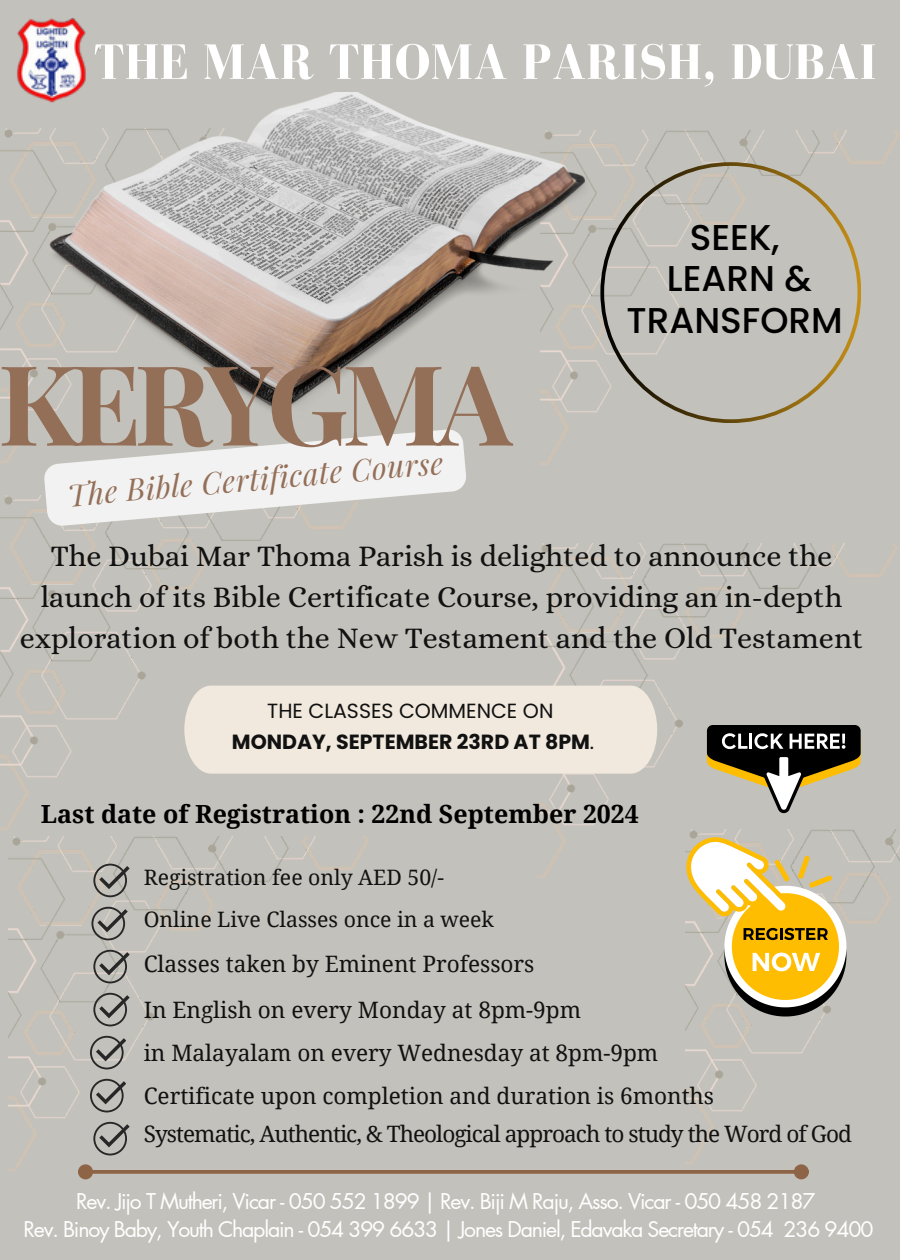
<style>
.page{position:relative;width:900px;height:1260px;background:#c2c1bb}
.page>*{position:absolute;margin:0;border:0;box-sizing:border-box;transform-origin:0 0}
.t1{font:700 111.25px "Playfair Display";letter-spacing:-.06em;color:#946f58}
.t2{font:700 51.25px "Bodoni FLF";color:#fff}
.t3{font:500 35.75px/41.5px "Poppins";color:#000;text-align:center}
.t4{font:italic 30.25px "Playfair Display";color:#946f58}
.t5{font:30px/41.2px "Alice";color:#111;text-align:center}
.t6{font:700 25px "Noto Serif";color:#000}
.t7{font:22.5px "Noto Serif";color:#111}
.t8{font:22.5px "Noto Serif";letter-spacing:-.04em;color:#111}
.t9{font:21.25px "Futura LT Pro";letter-spacing:-.055em;color:#fff}
.t10{font:21.25px "Noto Serif";color:#111}
.t11{font:700 20.5px "Poppins";color:#111}
.t12{font:20.5px "Poppins";color:#111}
.s1{font-weight:400}
</style>
<div class="page">
<img style="left:540px;top:130px;width:359px;height:334px">
<img style="left:537px;top:544px;width:360px;height:334px">
<img style="left:0;top:128px;width:34px;height:334px">
<img style="left:34px;top:93px;width:559px;height:324px">
<img style="left:8px;top:837px;width:360px;height:333px">
<svg style="left:93px;top:1170px;width:701px;height:4px;background:#90694c"></svg>
<div style="left:80px;top:1166px;width:11px;height:12px;background:#8e6446;border-radius:50%"></div>
<div style="left:78px;top:1164px;width:15px;height:15px;border:4px solid #8e6446;border-radius:50%"></div>
<div style="left:796px;top:1166px;width:11px;height:12px;background:#8e6446;border-radius:50%"></div>
<div style="left:794px;top:1164px;width:15px;height:15px;border:4px solid #8e6446;border-radius:50%"></div>
<svg style="left:91px;top:907px;width:36px;height:33px"></svg>
<img style="left:17px;top:18px;width:83px;height:96px">
<svg style="left:600px;top:162px;width:261px;height:261px"></svg>
<img style="left:0;top:496px;width:360px;height:333px">
<div style="left:184px;top:686px;width:473px;height:88px;background:#f1e9dd"></div>
<svg style="left:93px;top:950px;width:36px;height:33px"></svg>
<svg style="left:93px;top:993px;width:36px;height:33px"></svg>
<svg style="left:90px;top:1036px;width:36px;height:33px"></svg>
<svg style="left:90px;top:1079px;width:36px;height:33px"></svg>
<svg style="left:93px;top:1122px;width:36px;height:33px"></svg>
<img style="left:685px;top:830px;width:215px;height:333px">
<svg style="left:685px;top:837px;width:161px;height:180px"></svg>
<svg style="left:93px;top:864px;width:36px;height:33px"></svg>
<svg style="left:707px;top:725px;width:154px;height:88px"></svg>
<svg style="left:43px;top:429px;width:423px;height:98px"></svg>
<p class="t2" style="left:94px;top:34px;width:785px">THE MAR THOMA PARISH, DUBAI</p>
<p class="t1" style="left:-2px;top:325px;width:516px">KERYGMA</p>
<p class="t4" style="left:66px;top:474px;width:378px;rotate:-5deg">The Bible Certificate Course</p>
<h1 class="t3" style="left:627px;top:217px;width:218px">SEEK,<br>LEARN &amp;<br>TRANSFORM</h1>
<p class="t5" style="left:20px;top:535px;width:845px">The Dubai Mar Thoma Parish is delighted to announce the launch of its Bible Certificate Course, providing an in-depth exploration of both the New Testament and the Old Testament</p>
<p class="t12" style="left:267px;top:697px;width:288px">THE CLASSES COMMENCE ON</p>
<h3 class="t11" style="left:232px;top:727px;width:364px">MONDAY, SEPTEMBER 23RD AT 8PM<span class="s1">.</span></h3>
<p class="t6" style="left:41px;top:796px;width:599px">Last date of Registration : 22nd September 2024</p>
<p class="t10" style="left:144px;top:863px;width:302px">Registration fee only AED 50/-</p>
<p class="t10" style="left:144px;top:905px;width:352px">Online Live Classes once in a week</p>
<h5 class="t7" style="left:144px;top:948px;width:392px">Classes taken by Eminent Professors</h5>
<p class="t7" style="left:144px;top:994px;width:439px">In English on every Monday at 8pm-9pm</p>
<p class="t7" style="left:144px;top:1037px;width:516px">in Malayalam on every Wednesday at 8pm-9pm</p>
<p class="t7" style="left:144px;top:1080px;width:572px">Certificate upon completion and duration is 6months</p>
<p class="t8" style="left:144px;top:1118px;width:710px">Systematic, Authentic, &amp; Theological approach to study the Word of God</p>
<p class="t9" style="left:76px;top:1191px;width:741px">Rev. Jijo T Mutheri, Vicar - 050 552 1899 | Rev. Biji M Raju, Asso. Vicar - 050 458 2187</p>
<p class="t9" style="left:24px;top:1220px;width:851px">Rev. Binoy Baby, Youth Chaplain - 054 399 6633 | Jones Daniel, Edavaka Secretary - 054 236 9400</p>
</div>
